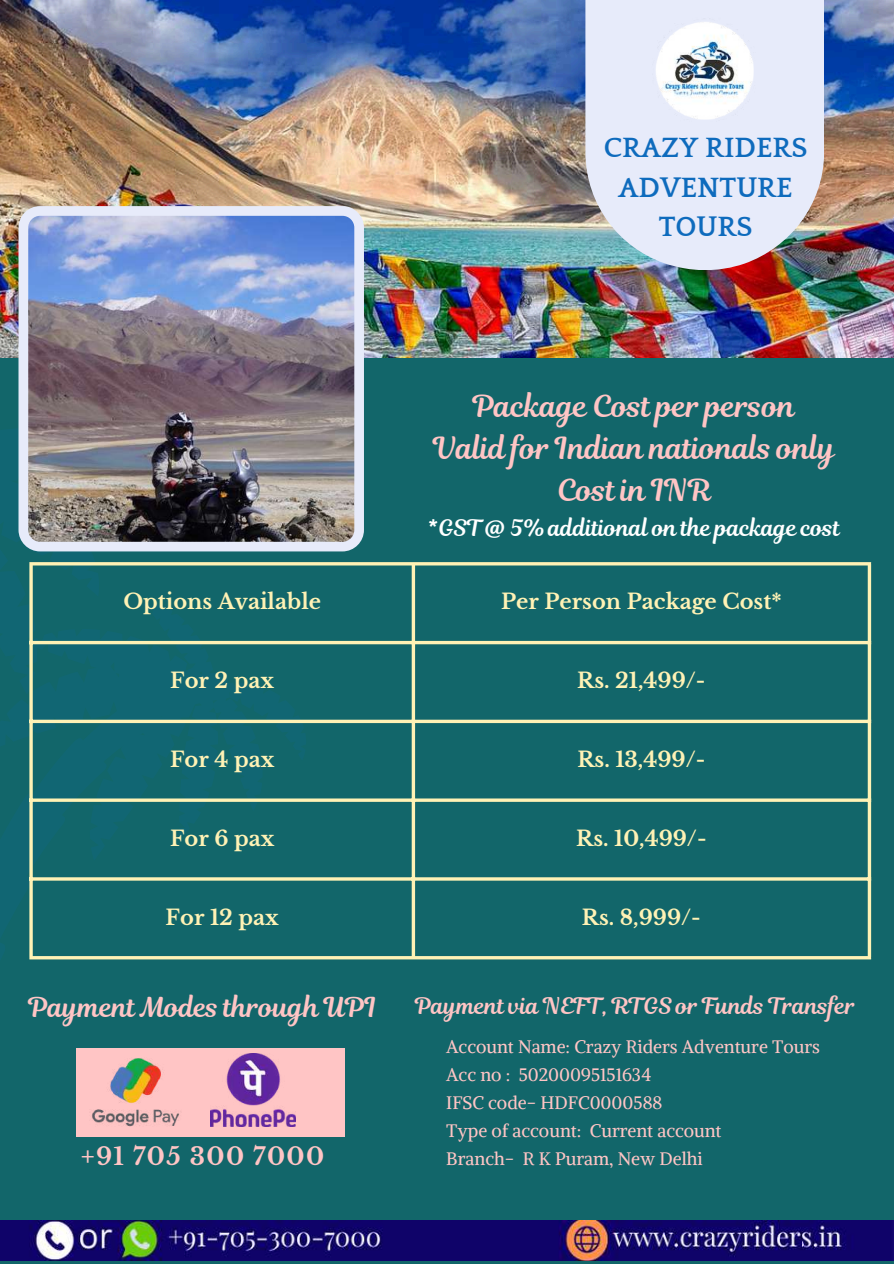
<style>
.page{position:relative;width:894px;height:1264px;background:#fff}
.page>*{position:absolute;margin:0;border:0;box-sizing:border-box;transform-origin:0 0}
.t1{font:30px/41.7px "RTL Romman Regular";color:#ffc5c5;text-align:center}
.t2{font:700 28.65px/39.3px "Quattrocento";color:#0e6bbd;text-align:center}
.t3{font:27px "RTL Romman Regular";color:#ffc5c5}
.t4{font:700 24px "Libre Baskerville";letter-spacing:.055em;color:#ffc5c5}
.t5{font:22.5px "RTL Romman Regular";color:#ffc5c5}
.t6{font:22.5px "RTL Romman Regular";color:#fff}
.t7{font:700 21px "Libre Baskerville";color:#fff2b5}
.t8{font:18px/28.2px "Alike";color:#ffc5c5}
</style>
<div class="page">
<div style="left:0;top:0;width:893px;height:1263px;background:#12666a"></div>
<div style="left:76px;top:1048px;width:268px;height:88px;background:#ffc5c5"></div>
<svg style="left:29px;top:551px;width:277px;height:409px"></svg>
<img style="left:0;top:0;width:893px;height:358px">
<svg style="left:585px;top:0;width:238px;height:270px;background:#d9dde9"></svg>
<img style="left:18px;top:206px;width:346px;height:345px">
<img style="left:634px;top:0;width:140px;height:141px">
<img style="left:0;top:1220px;width:893px;height:39px">
<svg style="left:29px;top:565px;width:4px;height:391px;background:#dadca9"></svg>
<svg style="left:411px;top:565px;width:4px;height:391px;background:#d5d9a7"></svg>
<hr style="left:867px;top:565px;width:3px;height:391px;background:#fff2b5">
<hr style="left:29px;top:562px;width:841px;height:3px;background:#fff2b5">
<hr style="left:29px;top:641px;width:841px;height:3px;background:#fff2b5">
<svg style="left:29px;top:719px;width:839px;height:4px;background:#d5d9a8"></svg>
<hr style="left:29px;top:798px;width:841px;height:3px;background:#fff2b5">
<hr style="left:29px;top:877px;width:841px;height:3px;background:#fff2b5">
<hr style="left:29px;top:956px;width:841px;height:3px;background:#fff2b5">
<img style="left:210px;top:1053px;width:85px;height:73px">
<img style="left:92px;top:1058px;width:87px;height:69px">
<h2 class="t2" style="left:603px;top:129px;width:205px">CRAZY RIDERS<br>ADVENTURE<br>TOURS</h2>
<h1 class="t1" style="left:433px;top:386px;width:403px">Package Cost per person<br>Valid for Indian nationals only<br>Cost in INR</h1>
<p class="t6" style="left:428px;top:511px;width:413px">*GST @ 5% additional on the package cost</p>
<p class="t7" style="left:123px;top:589px;width:199px">Options Available</p>
<p class="t7" style="left:501px;top:589px;width:282px">Per Person Package Cost*</p>
<p class="t7" style="left:170px;top:667px;width:105px">For 2 pax</p>
<p class="t7" style="left:577px;top:667px;width:130px">Rs. 21,499/-</p>
<p class="t7" style="left:170px;top:746px;width:106px">For 4 pax</p>
<p class="t7" style="left:577px;top:746px;width:129px">Rs. 13,499/-</p>
<p class="t7" style="left:170px;top:825px;width:106px">For 6 pax</p>
<p class="t7" style="left:576px;top:825px;width:132px">Rs. 10,499/-</p>
<p class="t7" style="left:166px;top:904px;width:115px">For 12 pax</p>
<p class="t7" style="left:581px;top:904px;width:120px">Rs. 8,999/-</p>
<h3 class="t3" style="left:29px;top:988px;width:349px">Payment Modes through UPI</h3>
<h3 class="t4" style="left:81px;top:1142px;width:244px">+91 705 300 7000</h3>
<p class="t5" style="left:415px;top:990px;width:441px">Payment via NEFT, RTGS or Funds Transfer</p>
<p class="t8" style="left:446px;top:1032px;width:375px">Account Name: Crazy Riders Adventure Tours<br>Acc no : 50200095151634<br>IFSC code- HDFC0000588<br>Type of account: Current account<br>Branch- R K Puram, New Delhi</p>
</div>
